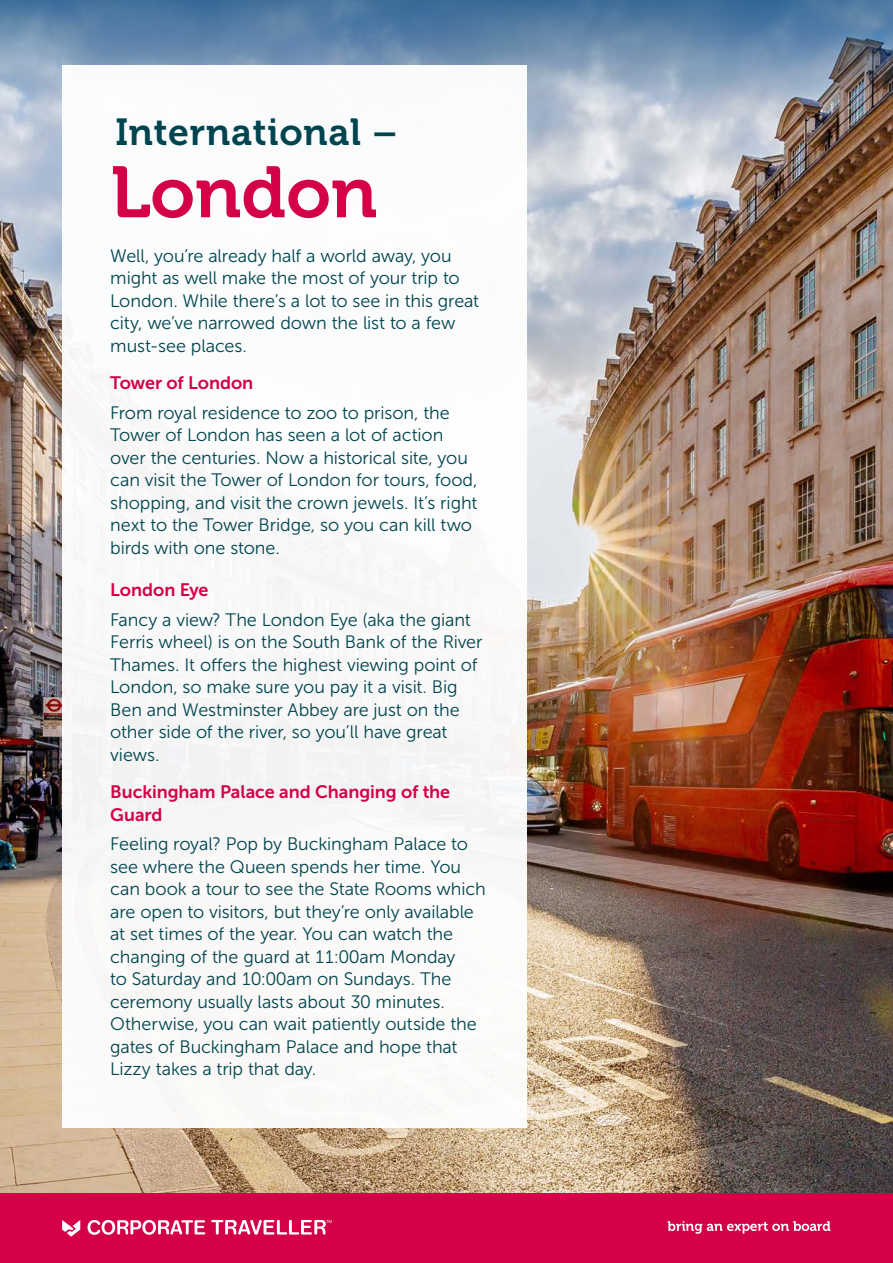
<style>
.page{position:relative;width:893px;height:1263px;background:#fff}
.page>*{position:absolute;margin:0;border:0;box-sizing:border-box;transform-origin:0 0}
.t1{font:72px "Museo 700";color:#d40049}
.t2{font:37.5px "Museo 700";letter-spacing:.02em;color:#00444f}
.CT_Subhead_1_-_teal{font:18px/22.5px "Museo Sans 300";letter-spacing:-.005em;color:#00454f}
.CT_Subhead_1_-_teal-2{font:18px/22.5px "Museo Sans 700";letter-spacing:-.005em;color:#d40049}
</style>
<div class="page">
<img style="left:0;top:111px;width:893px;height:1083px">
<svg style="left:0;top:0;width:893px;height:111px;background:#6d8cab"></svg>
<div style="left:0;top:1194px;width:893px;height:69px;background:#d40049"></div>
<svg style="left:88px;top:1220px;width:117px;height:15px"></svg>
<svg style="left:211px;top:1220px;width:121px;height:14px"></svg>
<svg style="left:62px;top:1220px;width:18px;height:17px"></svg>
<svg style="left:668px;top:1221px;width:162px;height:13px"></svg>
<div style="left:62px;top:65px;width:465px;height:1062px;background:#fff"></div>
<p class="t2" style="left:115px;top:111px;width:283px">International –</p>
<p class="t1" style="left:111px;top:152px;width:268px">London</p>
<p class="CT_Subhead_1_-_teal" style="left:110px;top:244px;width:370px">Well, you’re already half a world away, you might as well make the most of your trip to London. While there’s a lot to see in this great city, we’ve narrowed down the list to a few must-see places.</p>
<p class="CT_Subhead_1_-_teal-2" style="left:110px;top:372px;width:145px">Tower of London</p>
<p class="CT_Subhead_1_-_teal" style="left:110px;top:401px;width:369px">From royal residence to zoo to prison, the Tower of London has seen a lot of action over the centuries. Now a historical site, you can visit the Tower of London for tours, food, shopping, and visit the crown jewels. It’s right next to the Tower Bridge, so you can kill two birds with one stone.</p>
<p class="CT_Subhead_1_-_teal-2" style="left:110px;top:579px;width:100px">London Eye</p>
<p class="CT_Subhead_1_-_teal" style="left:110px;top:608px;width:374px">Fancy a view? The London Eye (aka the giant Ferris wheel) is on the South Bank of the River Thames. It offers the highest viewing point of London, so make sure you pay it a visit. Big Ben and Westminster Abbey are just on the other side of the river, so you’ll have great views.</p>
<p class="CT_Subhead_1_-_teal-2" style="left:110px;top:781px;width:341px">Buckingham Palace and Changing of the<br>Guard</p>
<p class="CT_Subhead_1_-_teal" style="left:110px;top:833px;width:377px">Feeling royal? Pop by Buckingham Palace to see where the Queen spends her time. You can book a tour to see the State Rooms which are open to visitors, but they’re only available at set times of the year. You can watch the changing of the guard at 11:00am Monday<br>to Saturday and 10:00am on Sundays. The ceremony usually lasts about 30 minutes.<br>Otherwise, you can wait patiently outside the gates of Buckingham Palace and hope that Lizzy takes a trip that day.</p>
</div>
